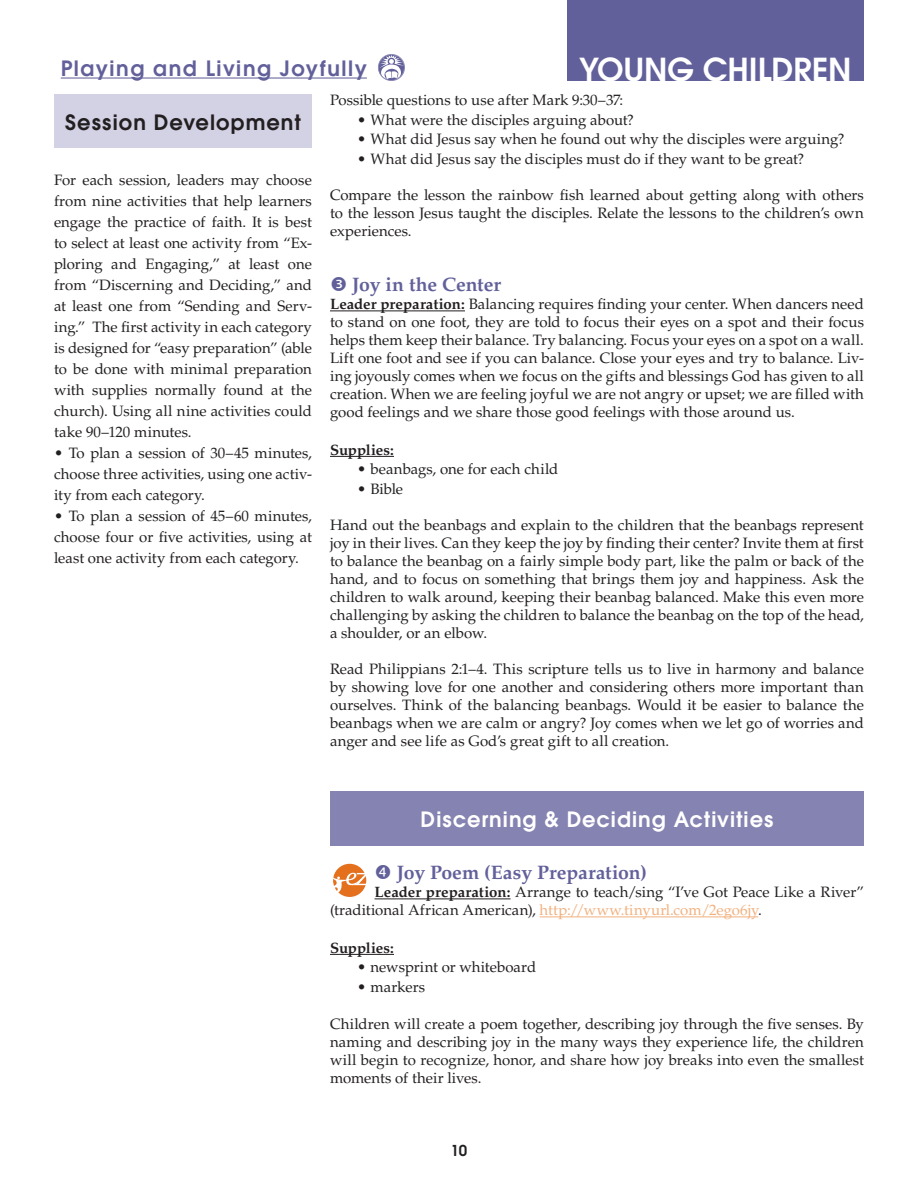
<style>
.page{position:relative;width:918px;height:1188px;background:#fff}
.page>*{position:absolute;margin:0;border:0;box-sizing:border-box;transform-origin:0 0}
.t1{font:600 31.5px "Avant Garde";color:#fff}
.t2{font:600 21px "Avant Garde";letter-spacing:.045em;color:#fff}
.t3{font:600 21px "Avant Garde";letter-spacing:.075em;color:#62609a}
.t4{font:600 21px "Avant Garde";letter-spacing:.05em;color:#231f20}
.t5{font:700 19.5px "Palatino LT Std";letter-spacing:-.005em;color:#62609a}
.t6{font:15px/18px "Palatino LT Std";color:#231f20;text-align:justify}
.t7{font:700 15px "Palatino LT Std";letter-spacing:-.01em;color:#231f20}
.t8{font:600 15px "Avant Garde";color:#231f20}
.s1{font-weight:700}
.s2{color:#f2b17f}
</style>
<div class="page">
<div style="left:567px;top:0;width:297px;height:81px;background:#62609a"></div>
<hr style="left:61px;top:78px;width:306px;height:1px;background:#62609a">
<svg style="left:378px;top:54px;width:27px;height:27px"></svg>
<div style="left:54px;top:94px;width:258px;height:54px;background:#d3d2e5"></div>
<hr style="left:330px;top:311px;width:135px;height:1px;background:#231f20">
<hr style="left:330px;top:456px;width:64px;height:1px;background:#231f20">
<hr style="left:375px;top:899px;width:136px;height:1px;background:#231f20">
<hr style="left:540px;top:917px;width:218px;height:1px;background:#f2b17f">
<hr style="left:330px;top:954px;width:64px;height:1px;background:#231f20">
<div style="left:330px;top:791px;width:534px;height:55px;background:#8583b1"></div>
<div style="left:333px;top:864px;width:33px;height:33px;background:#e4701e;border-radius:50%"></div>
<svg style="left:333px;top:873px;width:34px;height:22px"></svg>
<p class="t3" style="left:61px;top:54px;width:308px">Playing and Living Joyfully</p>
<p class="t1" style="left:579px;top:49px;width:274px">Young Children</p>
<p class="t4" style="left:65px;top:108px;width:237px">Session Development</p>
<p class="t6" style="left:54px;top:170px;width:260px;line-height:21px">For each session, leaders may choose from nine activities that help learners engage the practice of faith. It is best to select at least one activity from “Ex&shy;ploring and Engaging,” at least one from “Discerning and Deciding,” and at least one from “Sending and Serv&shy;ing.” The first activity in each category is designed for “easy preparation” (able to be done with minimal preparation with supplies normally found at the church). Using all nine activities could take 90–120 minutes.</p>
<p class="t6" style="left:54px;top:443px;width:260px;line-height:21px">• To plan a session of 30–45 minutes, choose three activities, using one activ&shy;ity from each category.</p>
<p class="t6" style="left:54px;top:506px;width:259px;line-height:21px">• To plan a session of 45–60 minutes, choose four or five activities, using at least one activity from each category.</p>
<p class="t6" style="left:330px;top:92px;width:295px">Possible questions to use after Mark 9:30–37:</p>
<p class="t6" style="left:357px;top:111px;width:278px">• What were the disciples arguing about?</p>
<p class="t6" style="left:357px;top:131px;width:489px">• What did Jesus say when he found out why the disciples were arguing?</p>
<p class="t6" style="left:357px;top:150px;width:449px">• What did Jesus say the disciples must do if they want to be great?</p>
<p class="t6" style="left:330px;top:186px;width:535px">Compare the lesson the rainbow fish learned about getting along with others to the lesson Jesus taught the disciples. Relate the lessons to the children’s own experiences.</p>
<p class="t5" style="left:352px;top:273px;width:150px">Joy in the Center</p>
<p class="t6" style="left:330px;top:296px;width:536px"><span class="s1">Leader preparation:</span> Balancing requires finding your center. When dancers need to stand on one foot, they are told to focus their eyes on a spot and their focus helps them keep their balance. Try balancing. Focus your eyes on a spot on a wall.<br>Lift one foot and see if you can balance. Close your eyes and try to balance. Liv&shy;ing joyously comes when we focus on the gifts and blessings God has given to all creation. When we are feeling joyful we are not angry or upset; we are filled with good feelings and we share those good feelings with those around us.</p>
<p class="t7" style="left:330px;top:441px;width:65px">Supplies:</p>
<p class="t6" style="left:357px;top:461px;width:203px">• beanbags, one for each child</p>
<p class="t6" style="left:357px;top:480px;width:48px">• Bible</p>
<p class="t6" style="left:330px;top:516px;width:536px">Hand out the beanbags and explain to the children that the beanbags represent joy in their lives. Can they keep the joy by finding their center? Invite them at first to balance the beanbag on a fairly simple body part, like the palm or back of the hand, and to focus on something that brings them joy and happiness. Ask the children to walk around, keeping their beanbag balanced. Make this even more challenging by asking the children to balance the beanbag on the top of the head, a shoulder, or an elbow.</p>
<p class="t6" style="left:330px;top:660px;width:536px">Read Philippians 2:1–4. This scripture tells us to live in harmony and balance by showing love for one another and considering others more important than ourselves. Think of the balancing beanbags. Would it be easier to balance the beanbags when we are calm or angry? Joy comes when we let go of worries and anger and see life as God’s great gift to all creation.</p>
<p class="t2" style="left:421px;top:806px;width:354px">Discerning &amp; Deciding Activities</p>
<p class="t5" style="left:397px;top:861px;width:252px">Joy Poem (Easy Preparation)</p>
<p class="t6" style="left:330px;top:884px;width:535px;text-indent:45px"><span class="s1">Leader preparation:</span> Arrange to teach/sing “I’ve Got Peace Like a River” (traditional African American), <span class="s2">http://www.tinyurl.com/2ego6jy</span>.</p>
<p class="t7" style="left:330px;top:939px;width:65px">Supplies:</p>
<p class="t6" style="left:357px;top:959px;width:181px">• newsprint or whiteboard</p>
<p class="t6" style="left:357px;top:978px;width:70px">• markers</p>
<p class="t6" style="left:330px;top:1016px;width:535px">Children will create a poem together, describing joy through the five senses. By naming and describing joy in the many ways they experience life, the children will begin to recognize, honor, and share how joy breaks into even the smallest moments of their lives.</p>
<p class="t8" style="left:451px;top:1141px;width:18px">10</p>
</div>
